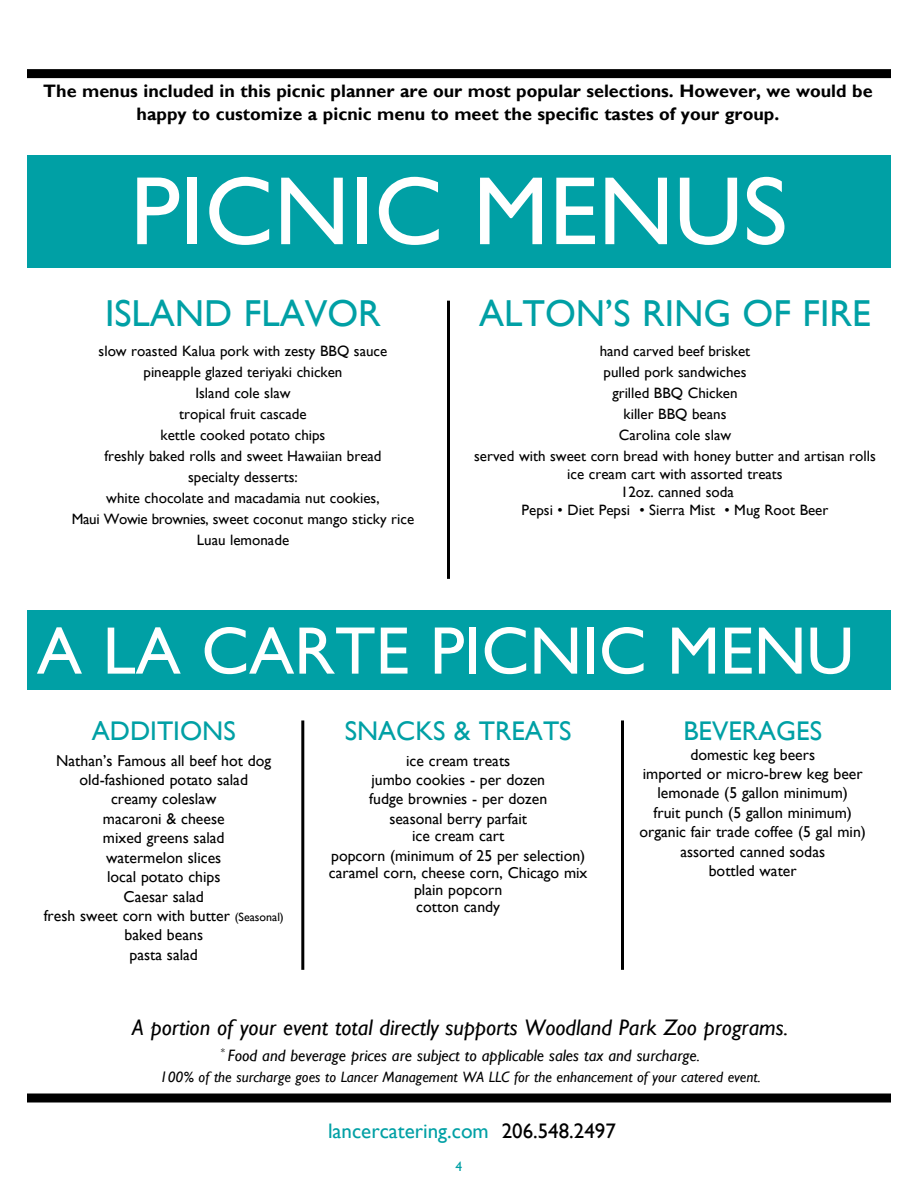
<style>
.page{position:relative;width:918px;height:1188px;background:#fff}
.page>*{position:absolute;margin:0;border:0;box-sizing:border-box;transform-origin:0 0}
.t1{font:97.5px "Gill Sans";color:#fff}
.t2{font:67.5px "Gill Sans";color:#fff}
.t3{font:37.5px "Gill Sans";color:#00a0a5}
.t4{font:27px "Gill Sans";color:#00a0a5}
.t5{font:italic 22.5px "Gill Sans";color:#000}
.t6{font:21px "Gill Sans";color:#00a0a5}
.t7{font:700 18px/22.8px "Gill Sans";color:#000;text-align:center}
.t8{font:italic 16.5px "Gill Sans";color:#000}
.t9{font:15.75px/19.4px "Gill Sans";color:#000;text-align:center}
.t10{font:15px/21px "Gill Sans";color:#000;text-align:center}
.t11{font:italic 15px "Gill Sans";color:#000}
.t12{font:13.5px "Gill Sans";color:#00a0a5}
.s1{font-size:12px}
.s2{color:#000}
</style>
<div class="page">
<div style="left:27px;top:610px;width:864px;height:80px;background:#00a0a5"></div>
<div style="left:27px;top:69px;width:864px;height:9px;background:#000"></div>
<div style="left:27px;top:155px;width:864px;height:113px;background:#00a0a5"></div>
<hr style="left:447px;top:301px;width:3px;height:278px;background:#000">
<div style="left:27px;top:1094px;width:864px;height:8px;background:#000"></div>
<hr style="left:301px;top:720px;width:3px;height:250px;background:#000">
<hr style="left:621px;top:720px;width:3px;height:250px;background:#000">
<p class="t7" style="left:43px;top:81px;width:831px">The menus included in this picnic planner are our most popular selections. However, we would be happy to customize a picnic menu to meet the specific tastes of your group.</p>
<h1 class="t1" style="left:130px;top:155px;width:659px">PICNIC MENUS</h1>
<h3 class="t3" style="left:105px;top:292px;width:270px">Island Flavor</h3>
<p class="t10" style="left:72px;top:341px;width:344px">slow roasted Kalua pork with zesty BBQ sauce pineapple glazed teriyaki chicken<br>Island cole slaw<br>tropical fruit cascade<br>kettle cooked potato chips<br>freshly baked rolls and sweet Hawaiian bread<br>specialty desserts:<br>white chocolate and macadamia nut cookies,<br>Maui Wowie brownies, sweet coconut mango sticky rice<br>Luau lemonade</p>
<h3 class="t3" style="left:479px;top:292px;width:50px">Alton</h3>
<h3 class="t3" style="left:605px;top:292px;width:232px">’s RIng of Fire</h3>
<p class="t10" style="left:474px;top:341px;width:403px">hand carved beef brisket<br>pulled pork sandwiches<br>grilled BBQ Chicken<br>killer BBQ beans<br>Carolina cole slaw<br>served with sweet corn bread with honey butter and artisan rolls</p>
<p class="t10" style="left:522px;top:465px;width:308px;line-height:18px">ice cream cart with assorted treats<br>12oz. canned soda<br>Pepsi • Diet Pepsi • Sierra Mist • Mug Root Beer</p>
<h2 class="t2" style="left:37px;top:612px;width:819px">A LA CARTE PICNIC MENU</h2>
<h3 class="t4" style="left:92px;top:715px;width:144px">Additions</h3>
<p class="t9" style="left:44px;top:751px;width:242px">Nathan’s Famous all beef hot dog old-fashioned potato salad<br>creamy coleslaw<br>macaroni &amp; cheese<br>mixed greens salad<br>watermelon slices<br>local potato chips<br>Caesar salad<br>fresh sweet corn with butter <span class="s1">(Seasonal) </span>baked beans<br>pasta salad</p>
<h3 class="t4" style="left:345px;top:715px;width:228px">SNACKS &amp; TREATS</h3>
<p class="t9" style="left:369px;top:751px;width:179px">ice cream treats<br>jumbo cookies - per dozen fudge brownies - per dozen seasonal berry parfait</p>
<p class="t9" style="left:331px;top:826px;width:256px">ice cream cart<br>popcorn (minimum of 25 per selection)</p>
<p class="t9" style="left:329px;top:864px;width:260px;line-height:17.2px">caramel corn, cheese corn, Chicago mix plain popcorn<br>cotton candy</p>
<h3 class="t4" style="left:683px;top:715px;width:140px">BEVERAGES</h3>
<p class="t9" style="left:639px;top:745px;width:228px">domestic keg beers<br>imported or micro-brew keg beer lemonade (5 gallon minimum)<br>fruit punch (5 gallon minimum) organic fair trade coffee (5 gal min) assorted canned sodas<br>bottled water</p>
<h3 class="t5" style="left:132px;top:1014px;width:658px">A portion of your event total directly supports Woodland Park Zoo programs.</h3>
<p class="t8" style="left:221px;top:1045px;width:481px"><sup>*</sup> Food and beverage prices are subject to applicable sales tax and surcharge.</p>
<p class="t11" style="left:160px;top:1068px;width:602px">100% of the surcharge goes to Lancer Management WA LLC for the enhancement of your catered event.</p>
<h3 class="t6" style="left:328px;top:1119px;width:289px">lancercatering.com <span class="s2">206.548.2497</span></h3>
<p class="t12" style="left:456px;top:1159px;width:8px">4</p>
</div>
